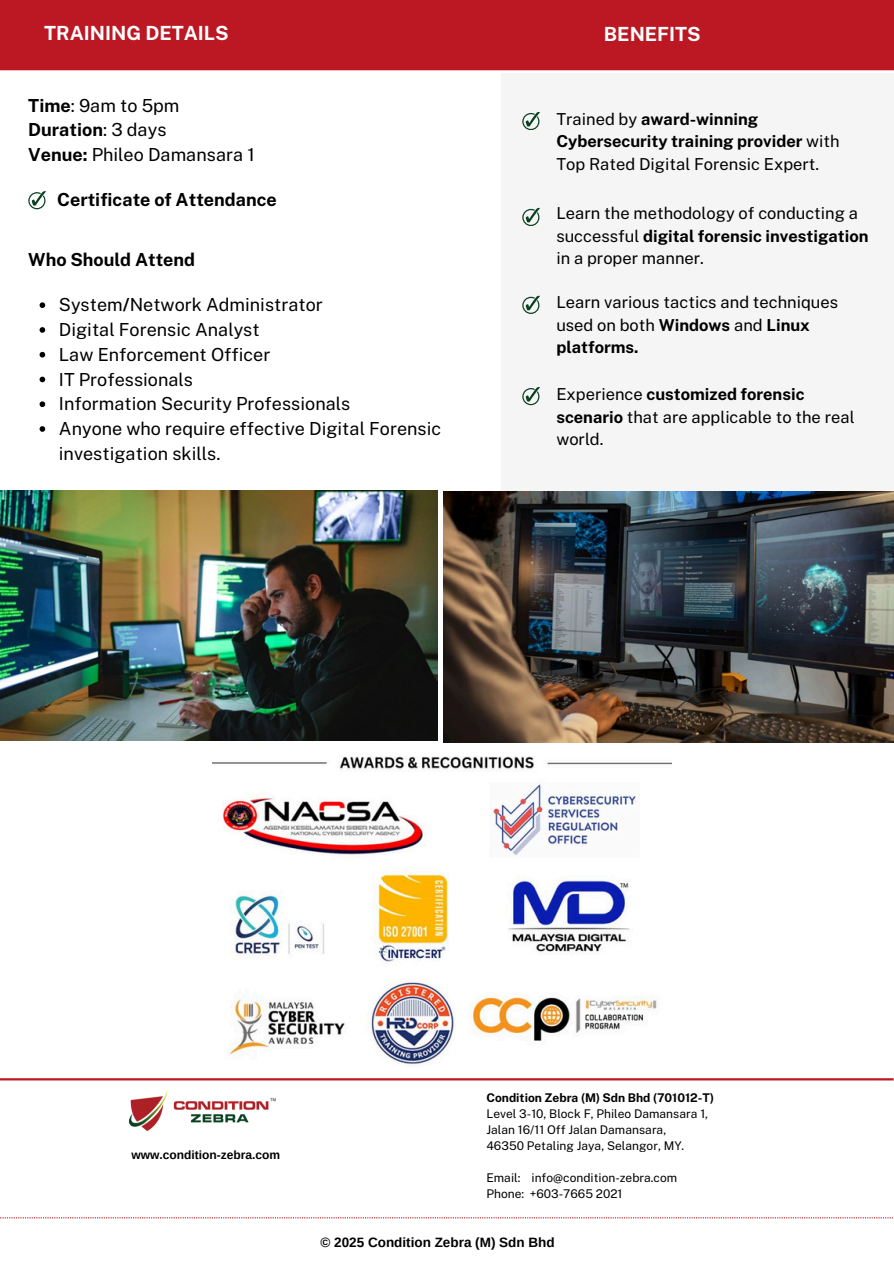
<style>
.page{position:relative;width:894px;height:1264px;background:#fff}
.page>*{position:absolute;margin:0;border:0;box-sizing:border-box;transform-origin:0 0}
.t1{font:700 19.5px "Public Sans";color:#fff}
.t2{font:18px/24.8px "Public Sans";color:#000}
.t3{font:700 18px "Public Sans";color:#000}
.t4{font:16.5px/22.5px "Public Sans";color:#000}
.t5{font:700 13.5px "Arimo";color:#000}
.t6{font:12px "Public Sans";color:#000}
.t7{font:700 12px "Public Sans";color:#000}
.t8{font:700 12px "Arimo";color:#000}
.s1{font-weight:700}
</style>
<div class="page">
<hr style="left:0;top:68px;width:893px;height:2px;background:#bc1823">
<div style="left:0;top:0;width:893px;height:68px;background:#bc1823"></div>
<div style="left:501px;top:73px;width:392px;height:425px;background:#f5f5f5"></div>
<svg style="left:522px;top:112px;width:17px;height:18px"></svg>
<svg style="left:522px;top:208px;width:17px;height:18px"></svg>
<svg style="left:522px;top:296px;width:17px;height:18px"></svg>
<svg style="left:522px;top:387px;width:17px;height:18px"></svg>
<hr style="left:0;top:1078px;width:893px;height:2px;background:#bc1823">
<img style="left:129px;top:1090px;width:147px;height:40px">
<svg style="left:0;top:1217px;width:893px;height:1px"></svg>
<svg style="left:28px;top:191px;width:18px;height:18px"></svg>
<img style="left:0;top:491px;width:437px;height:249px">
<img style="left:443px;top:491px;width:450px;height:251px">
<svg style="left:40px;top:302px;width:5px;height:6px"></svg>
<svg style="left:40px;top:327px;width:5px;height:6px"></svg>
<svg style="left:40px;top:352px;width:5px;height:5px"></svg>
<svg style="left:40px;top:376px;width:5px;height:6px"></svg>
<svg style="left:40px;top:401px;width:5px;height:6px"></svg>
<svg style="left:40px;top:426px;width:5px;height:6px"></svg>
<img style="left:213px;top:756px;width:458px;height:309px">
<h1 class="t1" style="left:44px;top:21px;width:186px">TRAINING DETAILS</h1>
<h1 class="t1" style="left:603px;top:22px;width:98px">BENEFITS</h1>
<p class="t2" style="left:28px;top:93px;width:153px"><span class="s1">Time</span>: 9am to 5pm<br><span class="s1">Duration</span>: 3 days</p>
<p class="t2" style="left:28px;top:142px;width:228px"><span class="s1">Venue:</span> Phileo Damansara 1</p>
<p class="t3" style="left:57px;top:189px;width:221px">Certificate of Attendance</p>
<h4 class="t3" style="left:28px;top:249px;width:168px">Who Should Attend</h4>
<p class="t2" style="left:59px;top:292px;width:265px">System<span class="s1">/</span>Network Administrator</p>
<h4 class="t2" style="left:59px;top:317px;width:202px">Digital Forensic Analyst</h4>
<p class="t2" style="left:59px;top:342px;width:213px">Law Enforcement Officer</p>
<h4 class="t2" style="left:59px;top:367px;width:136px">IT Professionals</h4>
<p class="t2" style="left:59px;top:391px;width:293px">Information Security Professionals</p>
<p class="t2" style="left:59px;top:416px;width:383px">Anyone who require effective Digital Forensic investigation skills.</p>
<p class="t4" style="left:556px;top:107px;width:285px">Trained by <span class="s1">award-winning<br>Cybersecurity training provider</span> with<br>Top Rated Digital Forensic Expert.</p>
<p class="t4" style="left:556px;top:202px;width:314px">Learn the methodology of conducting a successful <span class="s1">digital forensic investigation </span>in a proper manner.</p>
<h4 class="t4" style="left:556px;top:291px;width:283px">Learn various tactics and techniques used on both <span class="s1">Windows</span> and <span class="s1">Linux platforms.</span></h4>
<p class="t4" style="left:556px;top:383px;width:299px">Experience <span class="s1">customized forensic scenario</span> that are applicable to the real world.</p>
<p class="t8" style="left:131px;top:1148px;width:150px">www.condition-zebra.com</p>
<h3 class="t7" style="left:486px;top:1090px;width:229px">Condition Zebra (M) Sdn Bhd (701012-T)</h3>
<p class="t6" style="left:486px;top:1106px;width:223px">Level 3-10, Block F, Phileo Damansara 1,</p>
<h2 class="t6" style="left:486px;top:1122px;width:181px">Jalan 16/11 Off Jalan Damansara,</h2>
<p class="t6" style="left:486px;top:1138px;width:199px">46350 Petaling Jaya, Selangor, MY.</p>
<h2 class="t6" style="left:486px;top:1170px;width:192px">Email: info@condition-zebra.com</h2>
<p class="t6" style="left:486px;top:1186px;width:137px">Phone: +603-7665 2021</p>
<p class="t5" style="left:320px;top:1235px;width:235px">© 2025 Condition Zebra (M) Sdn Bhd</p>
</div>
